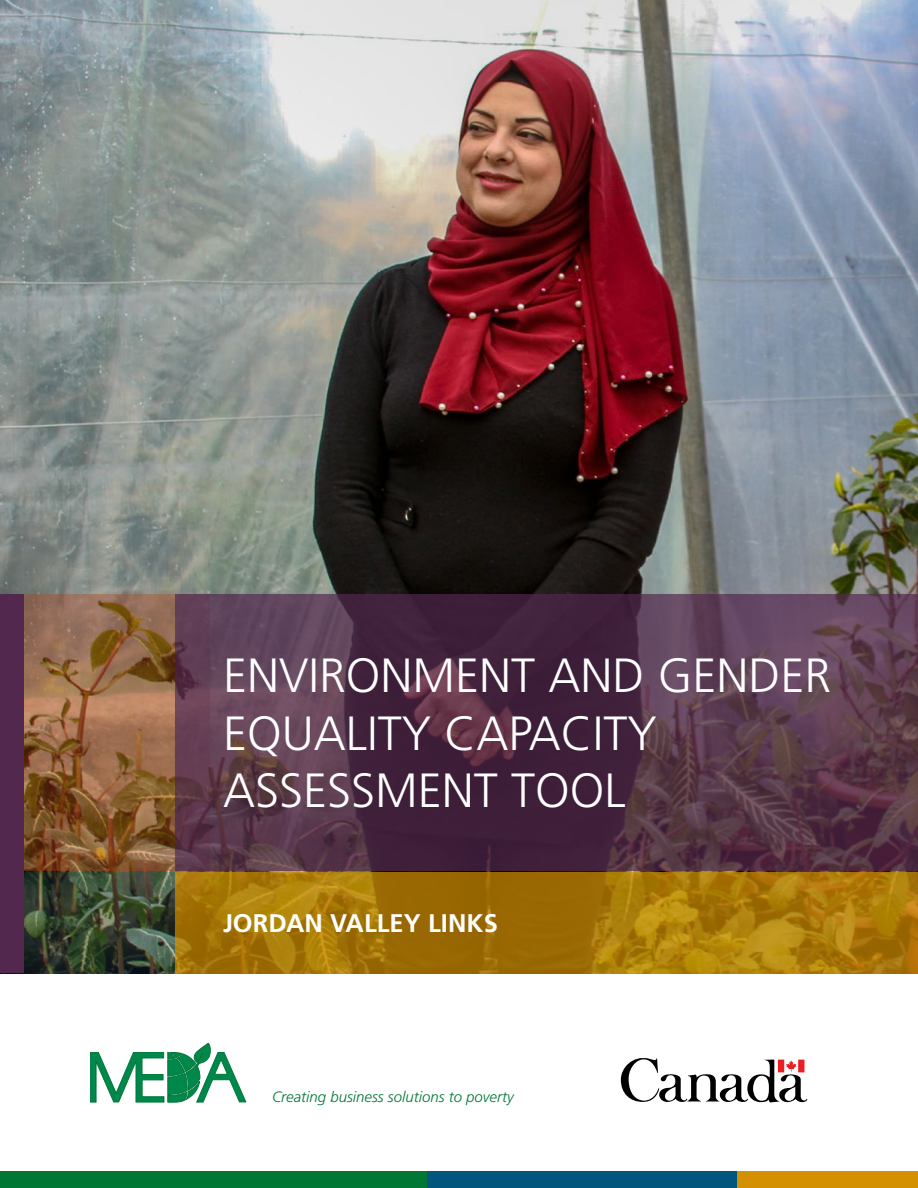
<style>
.page{position:relative;width:918px;height:1188px;background:#fff}
.page>*{position:absolute;margin:0;border:0;box-sizing:border-box;transform-origin:0 0}
.t1{font:300 48px/57.6px "Frutiger LT Std";color:#fff}
.t2{font:700 25.5px "Frutiger LT Std";color:#fff}
.t3{font:italic 300 15px "Frutiger LT Std";color:#007835}
</style>
<div class="page">
<img style="left:0;top:0;width:918px;height:872px">
<svg style="left:175px;top:872px;width:743px;height:101px;background:#a67608"></svg>
<svg style="left:175px;top:595px;width:743px;height:276px;background:#533348"></svg>
<svg style="left:23px;top:595px;width:152px;height:276px;background:#8f6340"></svg>
<svg style="left:23px;top:872px;width:152px;height:101px;background:#3b4734"></svg>
<div style="left:0;top:595px;width:23px;height:378px;background:#53284f"></div>
<div style="left:0;top:1172px;width:427px;height:16px;background:#007835"></div>
<div style="left:427px;top:1172px;width:311px;height:16px;background:#00567d"></div>
<div style="left:738px;top:1172px;width:180px;height:16px;background:#d39000"></div>
<svg style="left:621px;top:1058px;width:186px;height:44px"></svg>
<svg style="left:90px;top:1043px;width:156px;height:59px"></svg>
<p class="t1" style="left:223px;top:647px;width:610px">ENVIRONMENT AND GENDER<br>EQUALITY CAPACITY<br>ASSESSMENT TOOL</p>
<p class="t2" style="left:223px;top:908px;width:276px">JORDAN VALLEY LINKS</p>
<p class="t3" style="left:272px;top:1089px;width:243px">Creating business solutions to poverty</p>
</div>
